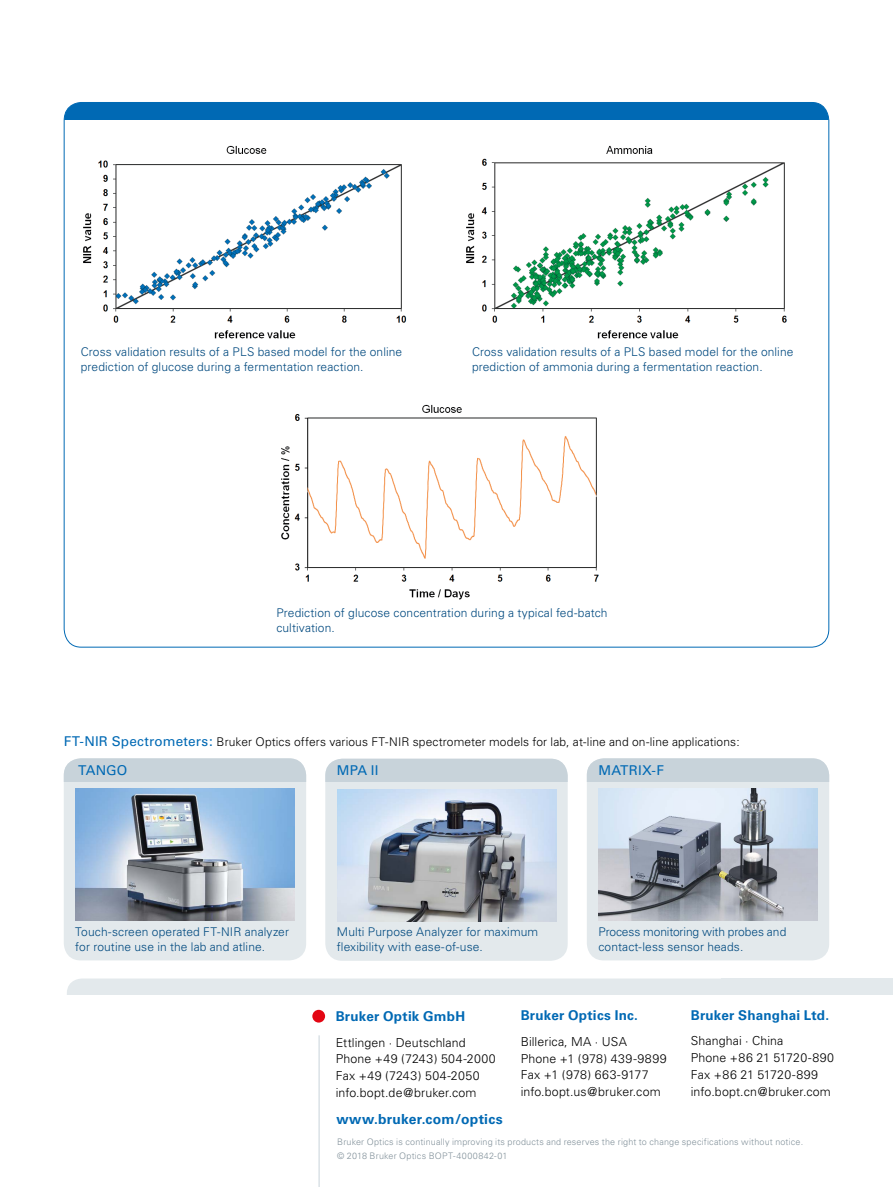
<style>
.page{position:relative;width:893px;height:1187px;background:#fff}
.page>*{position:absolute;margin:0;border:0;box-sizing:border-box;transform-origin:0 0}
.t1{font:700 13.8px "Univers";letter-spacing:.02em;color:#0069b4}
.t2{font:700 13.5px "Univers";letter-spacing:.015em;color:#0069b4}
.t3{font:13.5px "Univers";letter-spacing:.01em;color:#0069b4}
.t4{font:300 12.3px/17px "Univers";letter-spacing:.01em;color:#000}
.t5{font:300 12px/14.4px "Univers";letter-spacing:.01em;color:#00497f}
.t6{font:300 12px "Univers";letter-spacing:.01em;color:#000}
.t7{font:300 9px/13.5px "Univers";letter-spacing:.02em;color:#83929b}
.s1{font-weight:400;font-size:13.5px;color:#0069b4}
</style>
<div class="page">
<div style="left:67px;top:978px;width:756px;height:34px;background:#e3e9ec;border-radius:15px"></div>
<div style="left:721px;top:978px;width:172px;height:34px;background:#e3e9ec"></div>
<div style="left:64px;top:994px;width:829px;height:19px;background:#fff"></div>
<div style="left:312px;top:1009px;width:13px;height:13px;background:#e30613;border-radius:50%"></div>
<hr style="left:319px;top:1035px;width:1px;height:151px;background:#c8d3da">
<div style="left:64px;top:103px;width:765px;height:17px;background:#0069b4"></div>
<img style="left:83px;top:145px;width:324px;height:194px">
<img style="left:281px;top:404px;width:318px;height:196px">
<img style="left:466px;top:145px;width:321px;height:194px">
<div style="left:64px;top:758px;width:242px;height:202px;background:#e3e9ec;border-radius:17px"></div>
<div style="left:64px;top:758px;width:242px;height:23px;background:#c8d3da"></div>
<img style="left:75px;top:788px;width:220px;height:131px">
<div style="left:325px;top:758px;width:243px;height:202px;background:#e3e9ec;border-radius:17px"></div>
<div style="left:325px;top:758px;width:243px;height:24px;background:#c8d3da"></div>
<img style="left:337px;top:789px;width:220px;height:132px">
<div style="left:587px;top:758px;width:242px;height:202px;background:#e3e9ec;border-radius:17px"></div>
<div style="left:587px;top:758px;width:242px;height:23px;background:#c8d3da"></div>
<img style="left:598px;top:788px;width:220px;height:131px">
<p class="t5" style="left:81px;top:345px;width:323px">Cross validation results of a PLS based model for the online prediction of glucose during a fermentation reaction.</p>
<p class="t5" style="left:472px;top:345px;width:323px">Cross validation results of a PLS based model for the online prediction of ammonia during a fermentation reaction.</p>
<p class="t5" style="left:276px;top:605px;width:333px">Prediction of glucose concentration during a typical fed-batch cultivation.</p>
<p class="t6" style="left:64px;top:734px;width:678px"><span class="s1">FT-NIR Spectrometers:</span> Bruker Optics offers various FT-NIR spectrometer models for lab, at-line and on-line applications:</p>
<p class="t3" style="left:78px;top:762px;width:51px">TANGO</p>
<p class="t3" style="left:337px;top:762px;width:43px">MPA II</p>
<p class="t3" style="left:598px;top:762px;width:67px">MATRIX-F</p>
<p class="t5" style="left:75px;top:924px;width:215px;line-height:15px">Touch-screen operated FT-NIR analyzer for routine use in the lab and atline.</p>
<p class="t5" style="left:337px;top:924px;width:203px;line-height:15px">Multi Purpose Analyzer for maximum flexibility with ease-of-use.</p>
<p class="t5" style="left:598px;top:924px;width:190px;line-height:15px">Process monitoring with probes and contact-less sensor heads.</p>
<p class="t2" style="left:336px;top:1007px;width:131px">Bruker Optik GmbH</p>
<p class="t4" style="left:336px;top:1033px;width:162px">Ettlingen · Deutschland<br>Phone +49 (7243) 504-2000<br>Fax +49 (7243) 504-2050 info.bopt.de@bruker.com</p>
<p class="t1" style="left:336px;top:1111px;width:168px">www.bruker.com/optics</p>
<p class="t2" style="left:521px;top:1007px;width:119px">Bruker Optics Inc.</p>
<p class="t4" style="left:521px;top:1032px;width:147px">Billerica, MA · USA<br>Phone +1 (978) 439-9899<br>Fax +1 (978) 663-9177 info.bopt.us@bruker.com</p>
<p class="t2" style="left:691px;top:1006px;width:140px">Bruker Shanghai Ltd.</p>
<p class="t4" style="left:691px;top:1031px;width:145px">Shanghai · China<br>Phone +86 21 51720-890<br>Fax +86 21 51720-899 info.bopt.cn@bruker.com</p>
<p class="t7" style="left:337px;top:1135px;width:468px">Bruker Optics is continually improving its products and reserves the right to change specifications without notice. © 2018 Bruker Optics BOPT-4000842-01</p>
</div>
